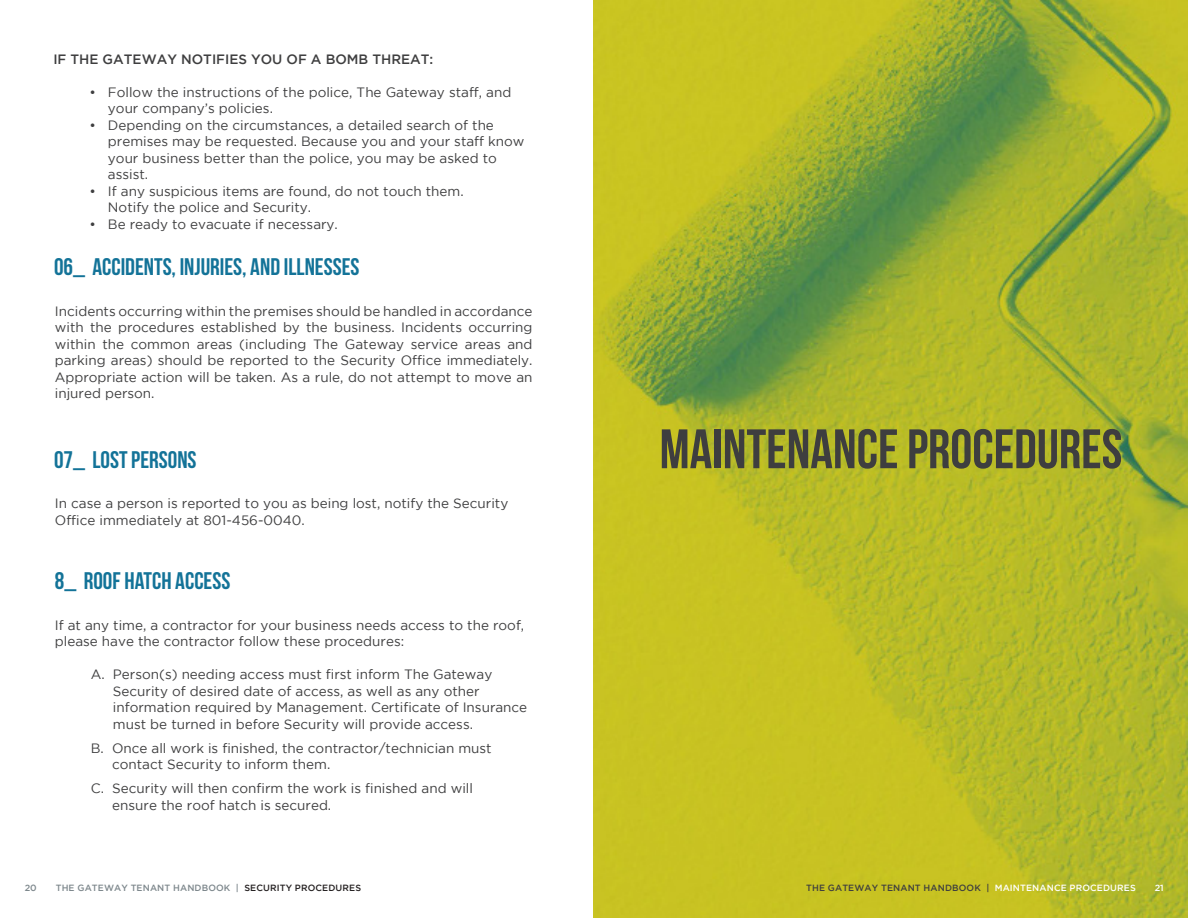
<style>
.page{position:relative;width:1188px;height:918px;background:#fff}
.page>*{position:absolute;margin:0;border:0;box-sizing:border-box;transform-origin:0 0}
.t1{font:55.5px "Bebas Neue";color:#3e3e3f}
.t2{font:24px "Bebas Neue";color:#137398}
.t3{font:13.5px/16.5px "Gotham";color:#3e3e3f}
.t4{font:500 13.5px "Gotham";color:#3e3e3f}
.t5{font:500 9px "Gotham";letter-spacing:.015em;color:#3e3e3f}
.t6{font:500 9px "Gotham";letter-spacing:.015em;color:#7d878c}
.t7{font:500 9px "Gotham";color:#fff}
.s1{color:#231f20}
.s2{color:#fff}
</style>
<div class="page">
<img style="left:594px;top:0;width:594px;height:918px">
<p class="t4" style="left:53px;top:51px;width:382px">IF THE GATEWAY NOTIFIES YOU OF A BOMB THREAT:</p>
<p class="t3" style="left:108px;top:84px;width:405px;text-indent:-19px">• Follow the instructions of the police, The Gateway staff, and your company’s policies.</p>
<p class="t3" style="left:108px;top:117px;width:418px;text-indent:-19px">• Depending on the circumstances, a detailed search of the premises may be requested. Because you and your staff know your business better than the police, you may be asked to assist.</p>
<p class="t3" style="left:108px;top:183px;width:357px;text-indent:-19px">• If any suspicious items are found, do not touch them.<br>Notify the police and Security.</p>
<p class="t3" style="left:89px;top:216px;width:250px">• Be ready to evacuate if necessary.</p>
<p class="t2" style="left:54px;top:254px;width:307px">06_ ACCIDENTS, INJURIES, AND ILLNESSES</p>
<p class="t3" style="left:55px;top:303px;width:479px;text-align:justify">Incidents occurring within the premises should be handled in accordance with the procedures established by the business. Incidents occurring within the common areas (including The Gateway service areas and parking areas) should be reported to the Security Office immediately.<br>Appropriate action will be taken. As a rule, do not attempt to move an injured person.</p>
<p class="t2" style="left:54px;top:446px;width:144px">07_ LOST PERSONS</p>
<p class="t3" style="left:55px;top:495px;width:455px">In case a person is reported to you as being lost, notify the Security<br>Office immediately at 801-456-0040.</p>
<p class="t2" style="left:55px;top:568px;width:177px">8_ ROOF HATCH ACCESS</p>
<p class="t3" style="left:55px;top:617px;width:471px">If at any time, a contractor for your business needs access to the roof, please have the contractor follow these procedures:</p>
<p class="t3" style="left:113px;top:666px;width:416px;text-indent:-22px">A. Person(s) needing access must first inform The Gateway Security of desired date of access, as well as any other information required by Management. Certificate of Insurance must be turned in before Security will provide access.</p>
<p class="t3" style="left:112px;top:740px;width:381px;text-indent:-21px">B. Once all work is finished, the contractor/technician must contact Security to inform them.</p>
<p class="t3" style="left:112px;top:780px;width:362px;text-indent:-21px">C. Security will then confirm the work is finished and will ensure the roof hatch is secured.</p>
<p class="t1" style="left:660px;top:419px;width:464px">MAINTENANCE PROCEDURES</p>
<p class="t6" style="left:25px;top:883px;width:14px">20</p>
<p class="t6" style="left:56px;top:883px;width:307px">THE GATEWAY TENANT HANDBOOK | <span class="s1">SECURITY PROCEDURES</span></p>
<p class="t5" style="left:806px;top:883px;width:331px">THE GATEWAY TENANT HANDBOOK | <span class="s2">MAINTENANCE PROCEDURES</span></p>
<p class="t7" style="left:1155px;top:883px;width:11px">21</p>
</div>
